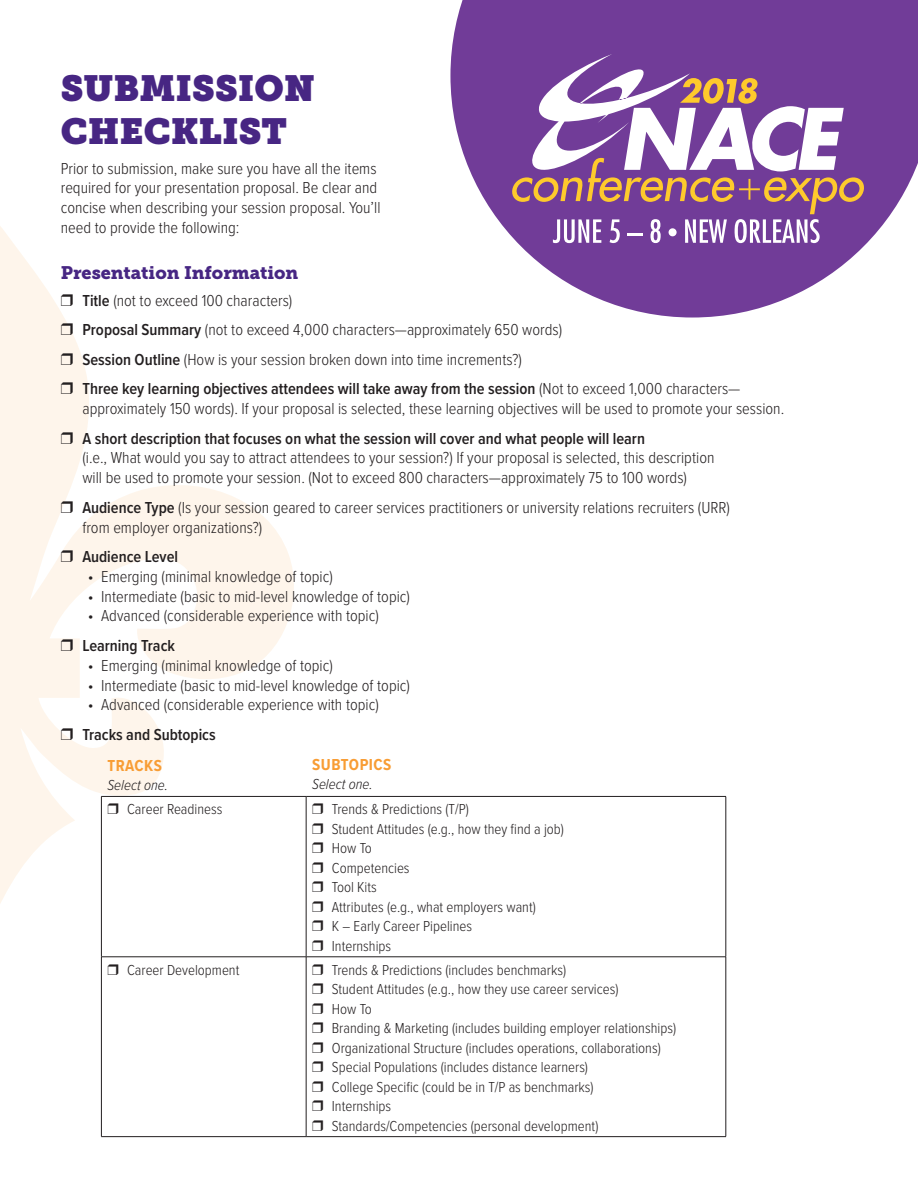
<style>
.page{position:relative;width:918px;height:1188px;background:#fff}
.page>*{position:absolute;margin:0;border:0;box-sizing:border-box;transform-origin:0 0}
.t1{font:36px/43.2px "Museo Slab";color:#472683}
.t2{font:18px "Museo Slab 900";color:#472683}
.t3{font:300 16.5px/29.5px "Proxima Nova Cond";color:#231f20}
.t4{font:700 16.5px "Proxima Nova Cond";letter-spacing:.03em;color:#f89d35}
.t5{font:600 16.5px "Proxima Nova Cond";color:#231f20}
.t6{font:300 15px/19.5px "Proxima Nova Cond";color:#231f20}
.t7{font:italic 300 15px "Proxima Nova Cond";color:#231f20}
.s1{font-weight:600}
</style>
<div class="page">
<svg style="left:0;top:226px;width:304px;height:684px"></svg>
<svg style="left:450px;top:0;width:468px;height:318px;fill:#713c98"></svg>
<hr style="left:101px;top:797px;width:1px;height:160px;background:#231f20">
<hr style="left:306px;top:797px;width:1px;height:160px;background:#231f20">
<hr style="left:726px;top:797px;width:1px;height:160px;background:#231f20">
<hr style="left:306px;top:957px;width:1px;height:179px;background:#231f20">
<hr style="left:101px;top:796px;width:205px;height:1px;background:#231f20">
<hr style="left:306px;top:796px;width:420px;height:1px;background:#231f20">
<hr style="left:101px;top:957px;width:205px;height:1px;background:#231f20">
<hr style="left:101px;top:957px;width:1px;height:179px;background:#231f20">
<hr style="left:306px;top:957px;width:420px;height:1px;background:#231f20">
<hr style="left:726px;top:957px;width:1px;height:179px;background:#231f20">
<hr style="left:101px;top:1136px;width:205px;height:1px;background:#231f20">
<hr style="left:306px;top:1136px;width:420px;height:1px;background:#231f20">
<svg style="left:512px;top:54px;width:352px;height:189px"></svg>
<h1 class="t1" style="left:61px;top:67px;width:256px">SUBMISSION<br>CHECKLIST</h1>
<p class="t3" style="left:61px;top:157px;width:321px;line-height:19.8px">Prior to submission, make sure you have all the items required for your presentation proposal. Be clear and concise when describing your session proposal. You’ll need to provide the following:</p>
<p class="t2" style="left:61px;top:262px;width:239px">Presentation Information</p>
<p class="t3" style="left:61px;top:285px;width:681px">❒ <span class="s1">Title</span> (not to exceed 100 characters)<br>❒ <span class="s1">Proposal Summary</span> (not to exceed 4,000 characters—approximately 650 words)<br>❒ <span class="s1">Session Outline</span> (How is your session broken down into time increments?)<br>❒ <span class="s1">Three key learning objectives attendees will take away from the session</span> (Not to exceed 1,000 characters—</p>
<p class="t3" style="left:61px;top:393px;width:725px;text-indent:22px">approximately 150 words). If your proposal is selected, these learning objectives will be used to promote your session. ❒ <span class="s1">A short description that focuses on what the session will cover and what people will learn</span></p>
<p class="t3" style="left:82px;top:447px;width:634px;line-height:19.8px">(i.e., What would you say to attract attendees to your session?) If your proposal is selected, this description will be used to promote your session. (Not to exceed 800 characters—approximately 75 to 100 words)</p>
<p class="t3" style="left:82px;top:496px;width:649px;line-height:19.8px;text-indent:-22px">❒ <span class="s1">Audience Type</span> (Is your session geared to career services practitioners or university relations recruiters (URR) from employer organizations?)</p>
<p class="t5" style="left:61px;top:544px;width:119px">❒ Audience Level</p>
<p class="t3" style="left:88px;top:561px;width:247px">• Emerging (minimal knowledge of topic)</p>
<p class="t3" style="left:88px;top:581px;width:324px">• Intermediate (basic to mid-level knowledge of topic)</p>
<p class="t3" style="left:61px;top:600px;width:320px;text-indent:27px">• Advanced (considerable experience with topic) ❒ <span class="s1">Learning Track</span></p>
<p class="t3" style="left:88px;top:650px;width:247px">• Emerging (minimal knowledge of topic)</p>
<p class="t3" style="left:88px;top:669px;width:324px">• Intermediate (basic to mid-level knowledge of topic)</p>
<p class="t3" style="left:61px;top:689px;width:320px;text-indent:27px">• Advanced (considerable experience with topic) ❒ <span class="s1">Tracks and Subtopics</span></p>
<p class="t4" style="left:107px;top:754px;width:56px">TRACKS</p>
<p class="t7" style="left:107px;top:774px;width:62px">Select one.</p>
<p class="t4" style="left:312px;top:753px;width:81px">SUBTOPICS</p>
<p class="t7" style="left:312px;top:773px;width:62px">Select one.</p>
<p class="t6" style="left:107px;top:799px;width:117px">❒ Career Readiness</p>
<p class="t6" style="left:312px;top:799px;width:253px">❒ Trends &amp; Predictions (T/P)<br>❒ Student Attitudes (e.g., how they find a job) ❒ How To<br>❒ Competencies<br>❒ Tool Kits<br>❒ Attributes (e.g., what employers want)<br>❒ K – Early Career Pipelines<br>❒ Internships</p>
<p class="t6" style="left:107px;top:959px;width:134px">❒ Career Development</p>
<p class="t6" style="left:312px;top:959px;width:366px">❒ Trends &amp; Predictions (includes benchmarks)<br>❒ Student Attitudes (e.g., how they use career services)<br>❒ How To<br>❒ Branding &amp; Marketing (includes building employer relationships) ❒ Organizational Structure (includes operations, collaborations)<br>❒ Special Populations (includes distance learners)<br>❒ College Specific (could be in T/P as benchmarks)<br>❒ Internships<br>❒ Standards/Competencies (personal development)</p>
</div>
